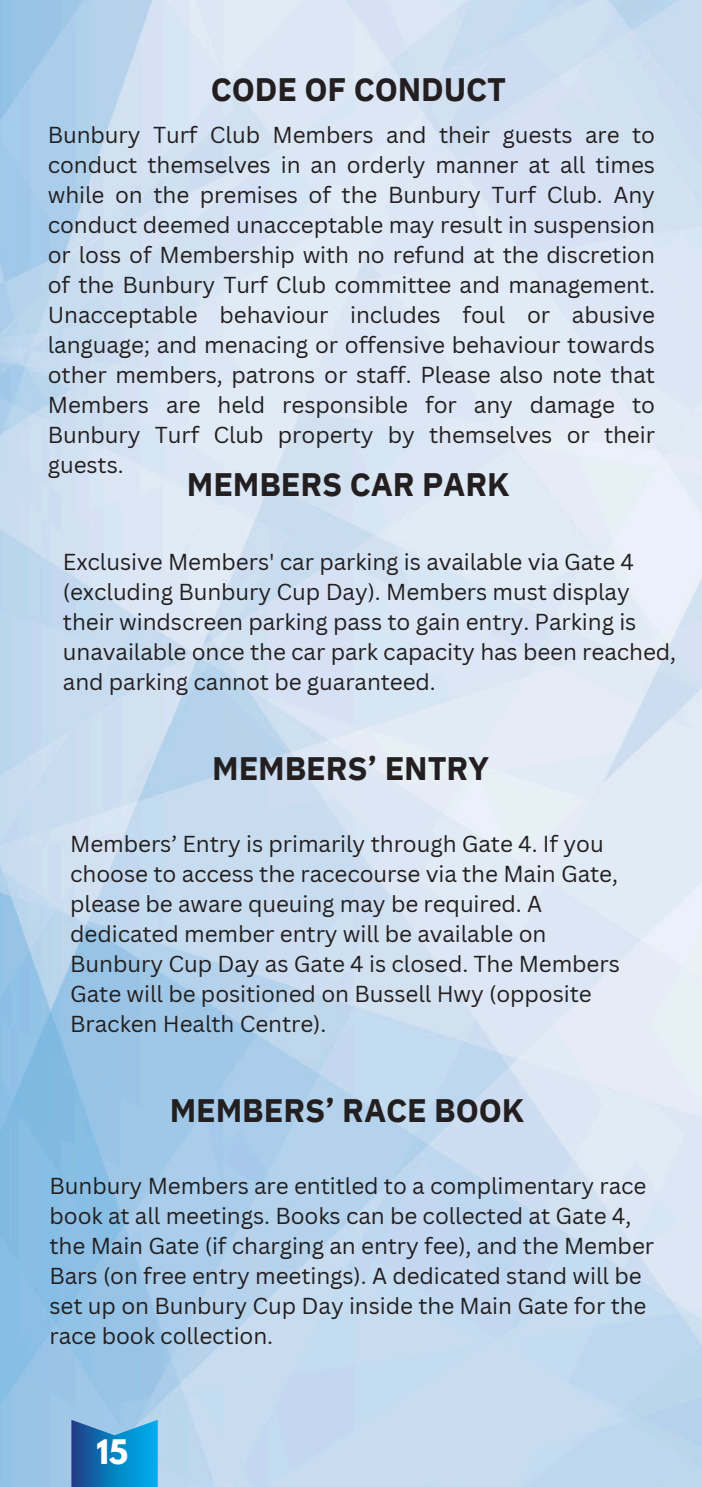
<style>
.page{position:relative;width:702px;height:1487px;background:#fff}
.page>*{position:absolute;margin:0;border:0;box-sizing:border-box;transform-origin:0 0}
.t1{font:700 32.5px "IBM Plex Sans";letter-spacing:-.005em;color:#231f20}
.t2{font:700 30px "League Spartan";color:#fff}
.t3{font:22.5px/30px "Canva Sans";letter-spacing:-.005em;color:#231f20}
</style>
<div class="page">
<svg style="left:71px;top:1420px;width:87px;height:67px"></svg>
<p class="t1" style="left:211px;top:67px;width:296px">CODE OF CONDUCT</p>
<h1 class="t3" style="left:48px;top:120px;width:608px;text-align:justify">Bunbury Turf Club Members and their guests are to conduct themselves in an orderly manner at all times while on the premises of the Bunbury Turf Club. Any conduct deemed unacceptable may result in suspension or loss of Membership with no refund at the discretion of the Bunbury Turf Club committee and management.<br>Unacceptable behaviour includes foul or abusive language; and menacing or offensive behaviour towards other members, patrons or staff. Please also note that Members are held responsible for any damage to Bunbury Turf Club property by themselves or their guests.</h1>
<p class="t1" style="left:187px;top:463px;width:324px">MEMBERS CAR PARK</p>
<h1 class="t3" style="left:63px;top:546px;width:614px">Exclusive Members' car parking is available via Gate 4 (excluding Bunbury Cup Day). Members must display their windscreen parking pass to gain entry. Parking is unavailable once the car park capacity has been reached, and parking cannot be guaranteed.</h1>
<h1 class="t1" style="left:212px;top:747px;width:278px">MEMBERS’ ENTRY</h1>
<h1 class="t3" style="left:70px;top:828px;width:551px">Members’ Entry is primarily through Gate 4. If you choose to access the racecourse via the Main Gate, please be aware queuing may be required. A dedicated member entry will be available on Bunbury Cup Day as Gate 4 is closed. The Members Gate will be positioned on Bussell Hwy (opposite Bracken Health Centre).</h1>
<p class="t1" style="left:170px;top:1089px;width:356px">MEMBERS’ RACE BOOK</p>
<p class="t3" style="left:49px;top:1170px;width:605px">Bunbury Members are entitled to a complimentary race book at all meetings. Books can be collected at Gate 4, the Main Gate (if charging an entry fee), and the Member Bars (on free entry meetings). A dedicated stand will be set up on Bunbury Cup Day inside the Main Gate for the race book collection.</p>
<p class="t2" style="left:96px;top:1437px;width:33px">15</p>
</div>
